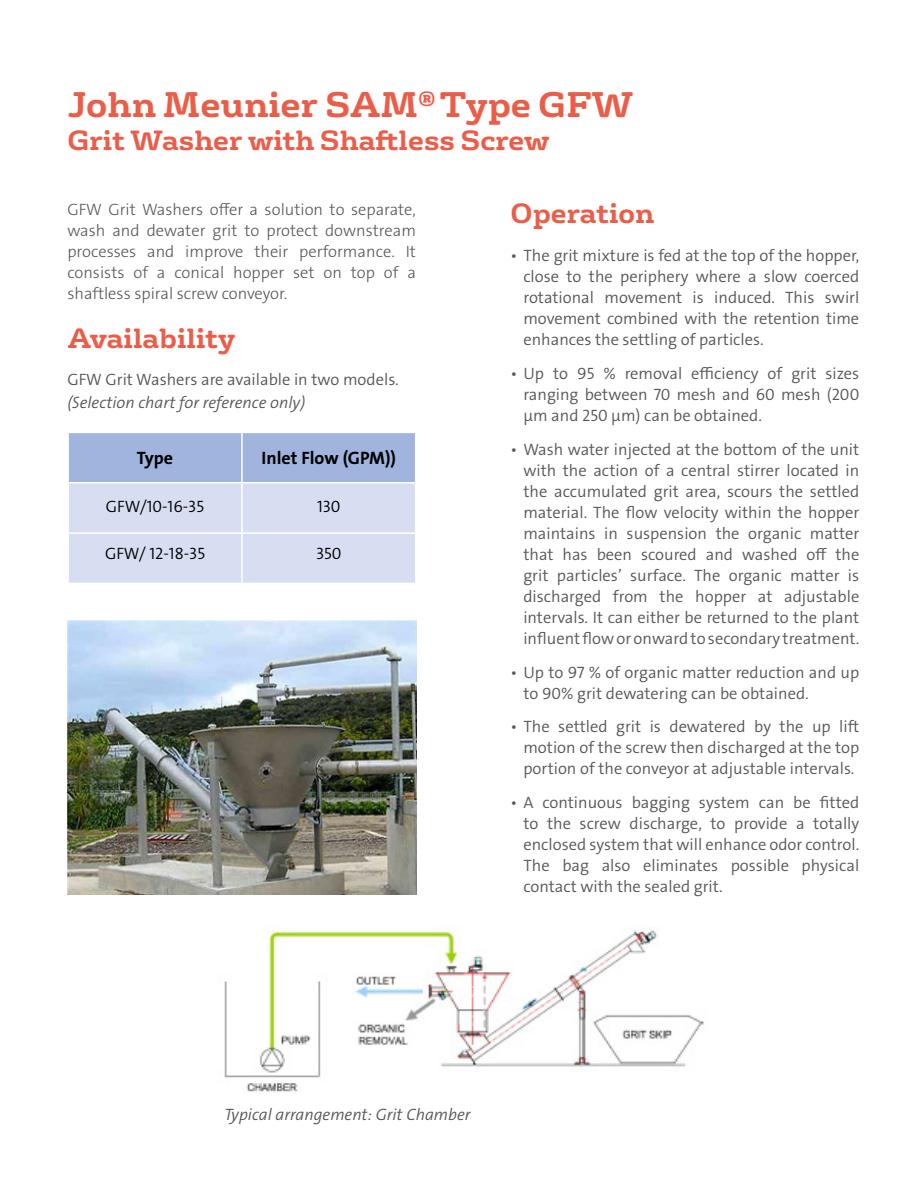
<style>
.page{position:relative;width:918px;height:1188px;background:#fff}
.page>*{position:absolute;margin:0;border:0;box-sizing:border-box;transform-origin:0 0}
.t1{font:700 34.5px "FS Rufus";color:#eb5d48}
.t2{font:700 27px "FS Rufus";color:#eb5d48}
.t3{font:18px "The Sans Veolia W7 Bld";color:#000}
.t4{font:16.5px/21px "The Sans Veolia W4 Se Lig";color:#575756;text-align:justify}
.t5{font:16.5px/21px "The Sans Veolia W3 Lig";color:#575756;text-align:justify}
.t6{font:16.5px "The Sans Veolia W4 Se Lig It";color:#575756}
.t7{font:16.5px "The Sans Veolia W4 Se Lig";color:#000}
</style>
<div class="page">
<svg style="left:69px;top:433px;width:346px;height:150px;background:#c4d0eb"></svg>
<hr style="left:241px;top:433px;width:2px;height:49px;background:#fff">
<hr style="left:67px;top:482px;width:175px;height:1px;background:#fff">
<hr style="left:242px;top:482px;width:174px;height:1px;background:#fff">
<hr style="left:241px;top:483px;width:2px;height:49px;background:#fff">
<hr style="left:67px;top:532px;width:175px;height:2px;background:#fff">
<hr style="left:242px;top:532px;width:174px;height:2px;background:#fff">
<hr style="left:241px;top:534px;width:2px;height:49px;background:#fff">
<img style="left:224px;top:928px;width:480px;height:164px">
<img style="left:67px;top:620px;width:349px;height:275px">
<h1 class="t1" style="left:67px;top:75px;width:567px">John Meunier SAM<sup>®</sup> Type GFW</h1>
<h2 class="t2" style="left:67px;top:117px;width:484px">Grit Washer with Shaftless Screw</h2>
<p class="t5" style="left:67px;top:199px;width:350px">GFW Grit Washers offer a solution to separate, wash and dewater grit to protect downstream processes and improve their performance. It consists of a conical hopper set on top of a shaftless spiral screw conveyor.</p>
<h2 class="t2" style="left:67px;top:315px;width:170px">Availability</h2>
<p class="t4" style="left:67px;top:369px;width:333px">GFW Grit Washers are available in two models.</p>
<p class="t6" style="left:67px;top:392px;width:239px">(Selection chart for reference only)</p>
<p class="t3" style="left:137px;top:446px;width:38px">Type</p>
<p class="t3" style="left:262px;top:446px;width:136px">Inlet Flow (GPM))</p>
<p class="t7" style="left:106px;top:495px;width:100px">GFW/10-16-35</p>
<p class="t7" style="left:317px;top:495px;width:25px">130</p>
<p class="t7" style="left:105px;top:543px;width:101px">GFW/ 12-18-35</p>
<p class="t7" style="left:316px;top:543px;width:27px">350</p>
<h2 class="t2" style="left:511px;top:190px;width:145px">Operation</h2>
<p class="t4" style="left:523px;top:245px;width:337px;text-indent:-13px">• The grit mixture is fed at the top of the hopper, close to the periphery where a slow coerced rotational movement is induced. This swirl movement combined with the retention time enhances the settling of particles.</p>
<p class="t4" style="left:523px;top:363px;width:337px;text-indent:-13px">• Up to 95 % removal efficiency of grit sizes ranging between 70 mesh and 60 mesh (200 μm and 250 μm) can be obtained.</p>
<p class="t4" style="left:523px;top:439px;width:337px;text-indent:-13px">• Wash water injected at the bottom of the unit with the action of a central stirrer located in the accumulated grit area, scours the settled material. The flow velocity within the hopper maintains in suspension the organic matter that has been scoured and washed off the grit particles’ surface. The organic matter is discharged from the hopper at adjustable intervals. It can either be returned to the plant influent flow or onward to secondary treatment.</p>
<p class="t4" style="left:523px;top:662px;width:337px;text-indent:-13px">• Up to 97 % of organic matter reduction and up to 90% grit dewatering can be obtained.</p>
<p class="t4" style="left:523px;top:716px;width:337px;text-indent:-13px">• The settled grit is dewatered by the up lift motion of the screw then discharged at the top portion of the conveyor at adjustable intervals.</p>
<p class="t4" style="left:523px;top:792px;width:337px;text-indent:-13px">• A continuous bagging system can be fitted to the screw discharge, to provide a totally enclosed system that will enhance odor control.<br>The bag also eliminates possible physical contact with the sealed grit.</p>
<p class="t6" style="left:224px;top:1104px;width:248px">Typical arrangement: Grit Chamber</p>
</div>
